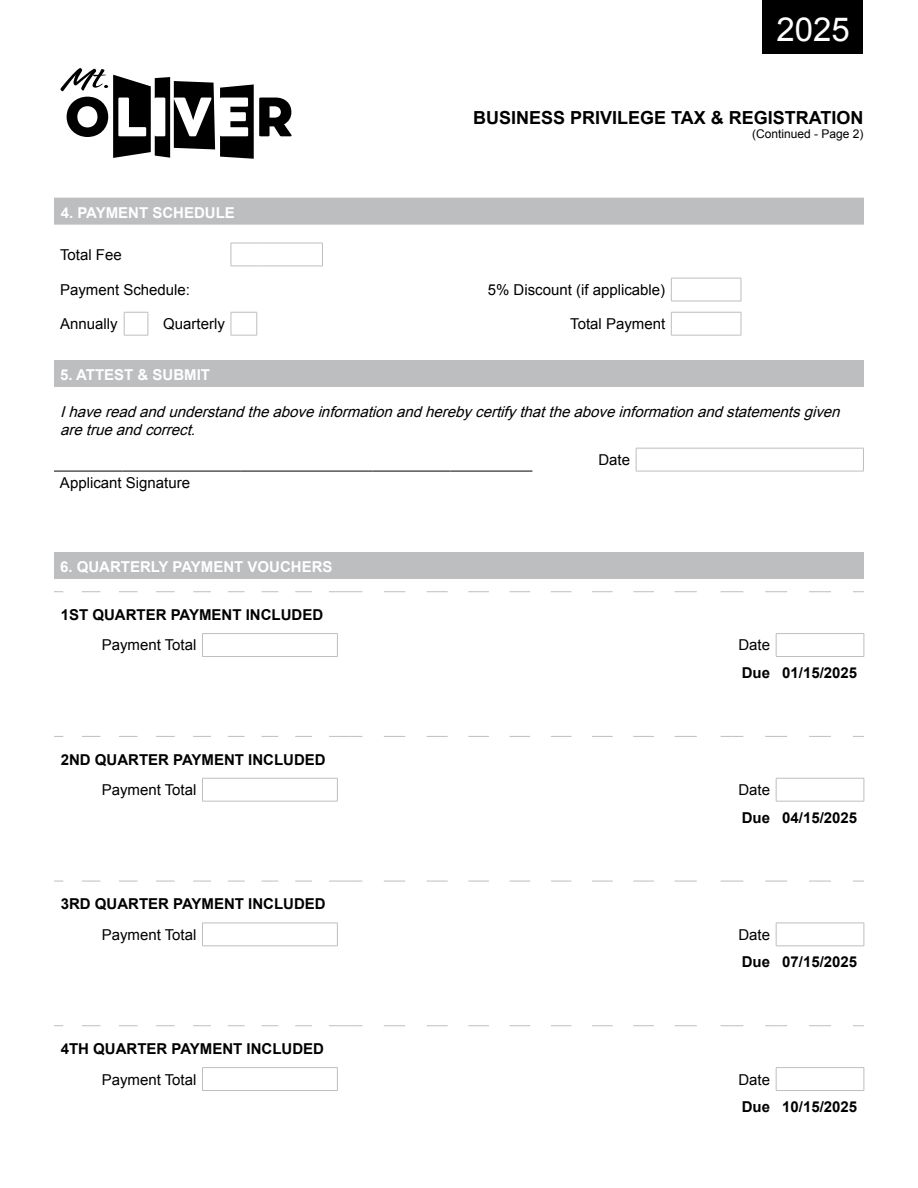
<style>
.page{position:relative;width:918px;height:1188px;background:#fff}
.page>*{position:absolute;margin:0;border:0;box-sizing:border-box;transform-origin:0 0}
.t1{font:33px "Arial";color:#fff}
.t2{font:700 18px "Arial";color:#000}
.t3{font:15px "Arial";color:#000}
.t4{font:700 15px "Arial";color:#000}
.t5{font:italic 15px/18px "Arial";color:#000}
.t6{font:700 15px "Arial";color:#fff}
.t7{font:12px "Arial";color:#000}
</style>
<div class="page">
<div style="left:54px;top:198px;width:810px;height:27px;background:#bcbec0"></div>
<svg style="left:231px;top:312px;width:27px;height:24px"></svg>
<hr style="left:257px;top:243px;width:66px;height:1px;background:#bcbec0">
<svg style="left:322px;top:244px;width:1px;height:22px"></svg>
<svg style="left:231px;top:243px;width:26px;height:24px"></svg>
<hr style="left:257px;top:266px;width:66px;height:1px;background:#bcbec0">
<hr style="left:671px;top:278px;width:70px;height:1px;background:#bcbec0">
<svg style="left:671px;top:278px;width:1px;height:23px"></svg>
<svg style="left:741px;top:278px;width:1px;height:23px"></svg>
<hr style="left:671px;top:301px;width:70px;height:1px;background:#bcbec0">
<hr style="left:671px;top:312px;width:70px;height:1px;background:#bcbec0">
<svg style="left:671px;top:312px;width:1px;height:23px"></svg>
<svg style="left:741px;top:312px;width:1px;height:23px"></svg>
<hr style="left:671px;top:335px;width:70px;height:1px;background:#bcbec0">
<svg style="left:124px;top:312px;width:25px;height:24px"></svg>
<div style="left:54px;top:360px;width:810px;height:27px;background:#bcbec0"></div>
<hr style="left:54px;top:471px;width:68px;height:1px;background:#000">
<hr style="left:122px;top:471px;width:119px;height:1px;background:#000">
<hr style="left:241px;top:471px;width:132px;height:1px;background:#000">
<hr style="left:373px;top:471px;width:77px;height:1px;background:#000">
<hr style="left:450px;top:471px;width:82px;height:1px;background:#000">
<hr style="left:636px;top:448px;width:228px;height:1px;background:#bcbec0">
<svg style="left:636px;top:448px;width:1px;height:23px"></svg>
<svg style="left:863px;top:448px;width:1px;height:23px"></svg>
<hr style="left:636px;top:471px;width:228px;height:1px;background:#bcbec0">
<div style="left:54px;top:552px;width:810px;height:27px;background:#bcbec0"></div>
<hr style="left:202px;top:633px;width:136px;height:1px;background:#bcbec0">
<svg style="left:202px;top:634px;width:1px;height:22px"></svg>
<svg style="left:337px;top:634px;width:1px;height:22px"></svg>
<hr style="left:776px;top:633px;width:88px;height:1px;background:#bcbec0">
<svg style="left:776px;top:634px;width:1px;height:22px"></svg>
<svg style="left:864px;top:634px;width:1px;height:22px"></svg>
<hr style="left:202px;top:656px;width:136px;height:1px;background:#bcbec0">
<hr style="left:776px;top:656px;width:88px;height:1px;background:#bcbec0">
<svg style="left:82px;top:591px;width:93px;height:1px"></svg>
<svg style="left:228px;top:591px;width:84px;height:1px"></svg>
<svg style="left:193px;top:591px;width:18px;height:1px"></svg>
<svg style="left:384px;top:591px;width:22px;height:1px"></svg>
<svg style="left:329px;top:591px;width:33px;height:1px"></svg>
<svg style="left:468px;top:591px;width:62px;height:1px"></svg>
<svg style="left:427px;top:591px;width:21px;height:1px"></svg>
<svg style="left:592px;top:591px;width:62px;height:1px"></svg>
<svg style="left:551px;top:591px;width:20px;height:1px"></svg>
<svg style="left:675px;top:591px;width:22px;height:1px"></svg>
<svg style="left:721px;top:591px;width:22px;height:1px"></svg>
<svg style="left:809px;top:591px;width:22px;height:1px"></svg>
<svg style="left:765px;top:591px;width:22px;height:1px"></svg>
<svg style="left:82px;top:736px;width:93px;height:1px"></svg>
<svg style="left:228px;top:736px;width:84px;height:1px"></svg>
<svg style="left:193px;top:736px;width:18px;height:1px"></svg>
<svg style="left:384px;top:736px;width:22px;height:1px"></svg>
<svg style="left:329px;top:736px;width:33px;height:1px"></svg>
<svg style="left:468px;top:736px;width:63px;height:1px"></svg>
<svg style="left:427px;top:736px;width:21px;height:1px"></svg>
<svg style="left:592px;top:736px;width:62px;height:1px"></svg>
<svg style="left:551px;top:736px;width:20px;height:1px"></svg>
<svg style="left:675px;top:736px;width:22px;height:1px"></svg>
<svg style="left:721px;top:736px;width:22px;height:1px"></svg>
<svg style="left:809px;top:736px;width:22px;height:1px"></svg>
<svg style="left:765px;top:736px;width:22px;height:1px"></svg>
<hr style="left:202px;top:778px;width:136px;height:1px;background:#bcbec0">
<svg style="left:202px;top:778px;width:1px;height:23px"></svg>
<svg style="left:337px;top:778px;width:1px;height:23px"></svg>
<hr style="left:776px;top:778px;width:88px;height:1px;background:#bcbec0">
<svg style="left:776px;top:779px;width:1px;height:22px"></svg>
<svg style="left:864px;top:778px;width:1px;height:23px"></svg>
<hr style="left:202px;top:801px;width:136px;height:1px;background:#bcbec0">
<hr style="left:776px;top:801px;width:88px;height:1px;background:#bcbec0">
<svg style="left:82px;top:881px;width:93px;height:1px"></svg>
<svg style="left:228px;top:881px;width:84px;height:1px"></svg>
<svg style="left:193px;top:881px;width:18px;height:1px"></svg>
<svg style="left:384px;top:881px;width:21px;height:1px"></svg>
<svg style="left:329px;top:881px;width:33px;height:1px"></svg>
<svg style="left:468px;top:881px;width:62px;height:1px"></svg>
<svg style="left:427px;top:881px;width:21px;height:1px"></svg>
<svg style="left:592px;top:881px;width:62px;height:1px"></svg>
<svg style="left:551px;top:881px;width:20px;height:1px"></svg>
<svg style="left:675px;top:881px;width:22px;height:1px"></svg>
<svg style="left:721px;top:881px;width:22px;height:1px"></svg>
<svg style="left:809px;top:881px;width:22px;height:1px"></svg>
<svg style="left:765px;top:881px;width:22px;height:1px"></svg>
<hr style="left:202px;top:923px;width:136px;height:1px;background:#bcbec0">
<svg style="left:202px;top:924px;width:1px;height:22px"></svg>
<svg style="left:337px;top:924px;width:1px;height:22px"></svg>
<hr style="left:776px;top:923px;width:88px;height:1px;background:#bcbec0">
<svg style="left:776px;top:923px;width:1px;height:23px"></svg>
<svg style="left:864px;top:923px;width:1px;height:23px"></svg>
<hr style="left:202px;top:946px;width:136px;height:1px;background:#bcbec0">
<hr style="left:776px;top:946px;width:88px;height:1px;background:#bcbec0">
<svg style="left:82px;top:1025px;width:93px;height:1px"></svg>
<svg style="left:228px;top:1025px;width:84px;height:1px"></svg>
<svg style="left:193px;top:1025px;width:18px;height:1px"></svg>
<svg style="left:384px;top:1025px;width:22px;height:1px"></svg>
<svg style="left:329px;top:1025px;width:33px;height:1px"></svg>
<svg style="left:468px;top:1025px;width:62px;height:1px"></svg>
<svg style="left:427px;top:1025px;width:21px;height:1px"></svg>
<svg style="left:592px;top:1025px;width:62px;height:1px"></svg>
<svg style="left:551px;top:1025px;width:20px;height:1px"></svg>
<svg style="left:675px;top:1025px;width:22px;height:1px"></svg>
<svg style="left:721px;top:1025px;width:22px;height:1px"></svg>
<svg style="left:809px;top:1025px;width:22px;height:1px"></svg>
<svg style="left:765px;top:1025px;width:22px;height:1px"></svg>
<hr style="left:202px;top:1067px;width:136px;height:1px;background:#bcbec0">
<svg style="left:202px;top:1068px;width:1px;height:22px"></svg>
<svg style="left:337px;top:1068px;width:1px;height:22px"></svg>
<hr style="left:776px;top:1067px;width:88px;height:1px;background:#bcbec0">
<svg style="left:776px;top:1068px;width:1px;height:22px"></svg>
<svg style="left:864px;top:1068px;width:1px;height:22px"></svg>
<hr style="left:202px;top:1090px;width:136px;height:1px;background:#bcbec0">
<hr style="left:776px;top:1090px;width:88px;height:1px;background:#bcbec0">
<svg style="left:60px;top:68px;width:232px;height:91px"></svg>
<div style="left:762px;top:0;width:101px;height:54px;background:#000"></div>
<h1 class="t1" style="left:777px;top:7px;width:75px">2025</h1>
<p class="t2" style="left:473px;top:106px;width:392px">BUSINESS PRIVILEGE TAX &amp; REGISTRATION</p>
<p class="t7" style="left:752px;top:126px;width:113px">(Continued - Page 2)</p>
<p class="t6" style="left:61px;top:203px;width:176px">4. PAYMENT SCHEDULE</p>
<p class="t3" style="left:60px;top:245px;width:63px">Total Fee</p>
<p class="t3" style="left:60px;top:280px;width:132px">Payment Schedule:</p>
<p class="t3" style="left:488px;top:280px;width:179px">5% Discount (if applicable)</p>
<p class="t3" style="left:60px;top:314px;width:59px">Annually</p>
<p class="t3" style="left:163px;top:314px;width:63px">Quarterly</p>
<p class="t3" style="left:570px;top:314px;width:97px">Total Payment</p>
<p class="t6" style="left:60px;top:365px;width:152px">5. ATTEST &amp; SUBMIT</p>
<p class="t5" style="left:60px;top:403px;width:786px">Ihavereadandunderstandtheaboveinformationandherebycertifythattheaboveinformationandstatementsgiven aretrueandcorrect.</p>
<p class="t3" style="left:598px;top:450px;width:33px">Date</p>
<p class="t3" style="left:60px;top:473px;width:132px">Applicant Signature</p>
<p class="t6" style="left:60px;top:557px;width:274px">6. QUARTERLY PAYMENT VOUCHERS</p>
<p class="t4" style="left:61px;top:605px;width:264px">1ST QUARTER PAYMENT INCLUDED</p>
<p class="t3" style="left:102px;top:635px;width:96px">Payment Total</p>
<p class="t3" style="left:738px;top:635px;width:33px">Date</p>
<p class="t4" style="left:742px;top:663px;width:117px">Due 01/15/2025</p>
<p class="t4" style="left:61px;top:750px;width:267px">2ND QUARTER PAYMENT INCLUDED</p>
<p class="t3" style="left:102px;top:780px;width:96px">Payment Total</p>
<p class="t3" style="left:738px;top:780px;width:33px">Date</p>
<p class="t4" style="left:742px;top:807px;width:117px">Due 04/15/2025</p>
<p class="t4" style="left:61px;top:894px;width:267px">3RD QUARTER PAYMENT INCLUDED</p>
<p class="t3" style="left:102px;top:925px;width:96px">Payment Total</p>
<p class="t3" style="left:738px;top:925px;width:33px">Date</p>
<p class="t4" style="left:742px;top:952px;width:117px">Due 07/15/2025</p>
<p class="t4" style="left:61px;top:1039px;width:265px">4TH QUARTER PAYMENT INCLUDED</p>
<p class="t3" style="left:102px;top:1069px;width:96px">Payment Total</p>
<p class="t3" style="left:738px;top:1069px;width:33px">Date</p>
<p class="t4" style="left:742px;top:1097px;width:117px">Due 10/15/2025</p>
</div>
